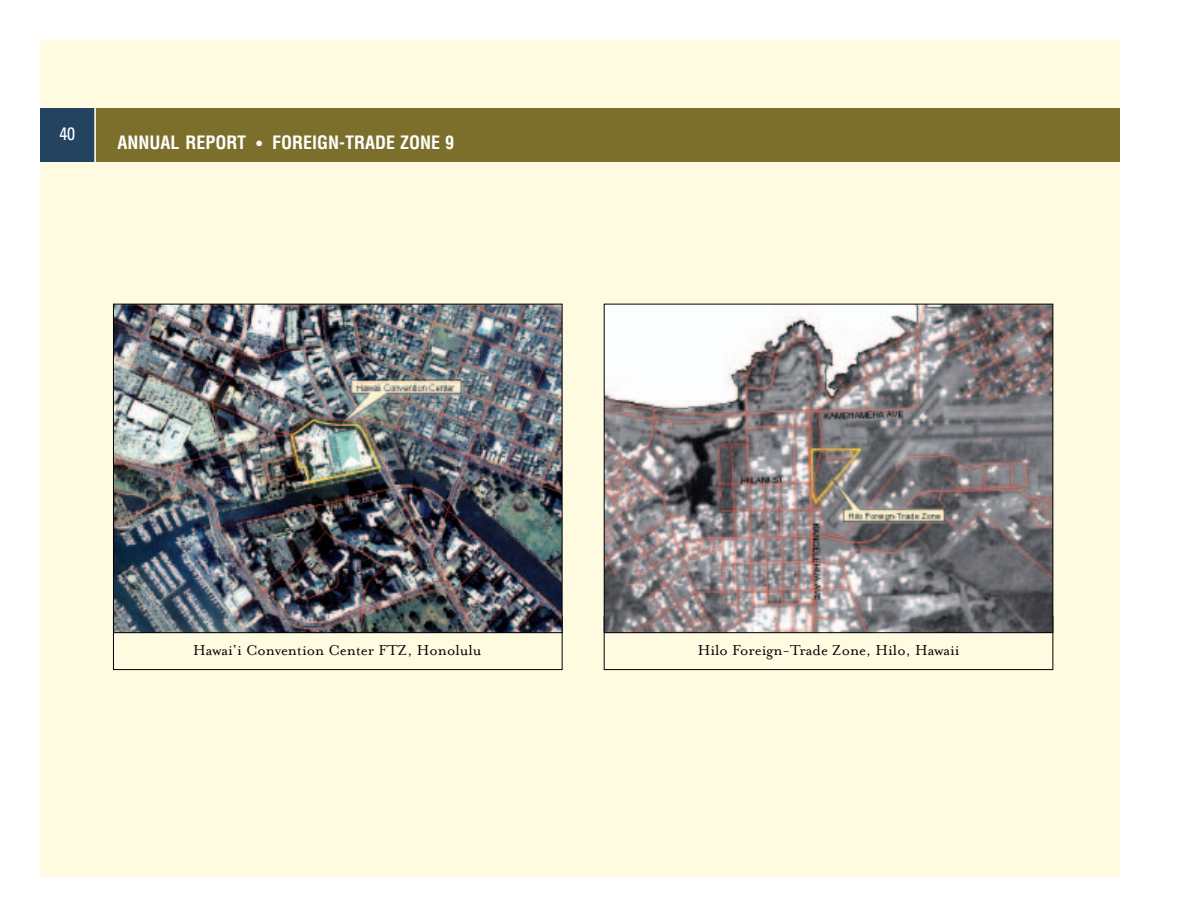
<style>
.page{position:relative;width:1188px;height:918px;background:#fff}
.page>*{position:absolute;margin:0;border:0;box-sizing:border-box;transform-origin:0 0}
.t1{font:700 condensed 18px "Helvetica";color:#fff}
.t2{font:condensed 18px "Univers";color:#fff}
.t3{font:16.5px "Mrs Eaves Roman";color:#000}
.s1{font-size:15px}
</style>
<div class="page">
<div style="left:40px;top:40px;width:1080px;height:838px;background:#fffbe1"></div>
<div style="left:113px;top:616px;width:450px;height:54px;border:1px solid #000"></div>
<div style="left:40px;top:108px;width:1080px;height:54px;background:#7b6f2b"></div>
<div style="left:40px;top:108px;width:54px;height:54px;background:#234361"></div>
<hr style="left:94px;top:108px;width:2px;height:54px;background:#fff">
<img style="left:115px;top:306px;width:446px;height:325px">
<div style="left:113px;top:304px;width:450px;height:329px;border:1px solid #000"></div>
<div style="left:604px;top:616px;width:449px;height:54px;border:1px solid #000"></div>
<img style="left:606px;top:306px;width:445px;height:325px">
<div style="left:604px;top:304px;width:449px;height:329px;border:1px solid #000"></div>
<p class="t2" style="left:59px;top:127px;width:17px">40</p>
<p class="t1" style="left:117px;top:135px;width:338px">ANNUAL REPORT <span class="s1">•</span> FOREIGN-TRADE ZONE 9</p>
<p class="t3" style="left:193px;top:640px;width:290px">Hawai‘i Convention Center FTZ, Honolulu</p>
<p class="t3" style="left:698px;top:640px;width:263px">Hilo Foreign-Trade Zone, Hilo, Hawaii</p>
</div>
